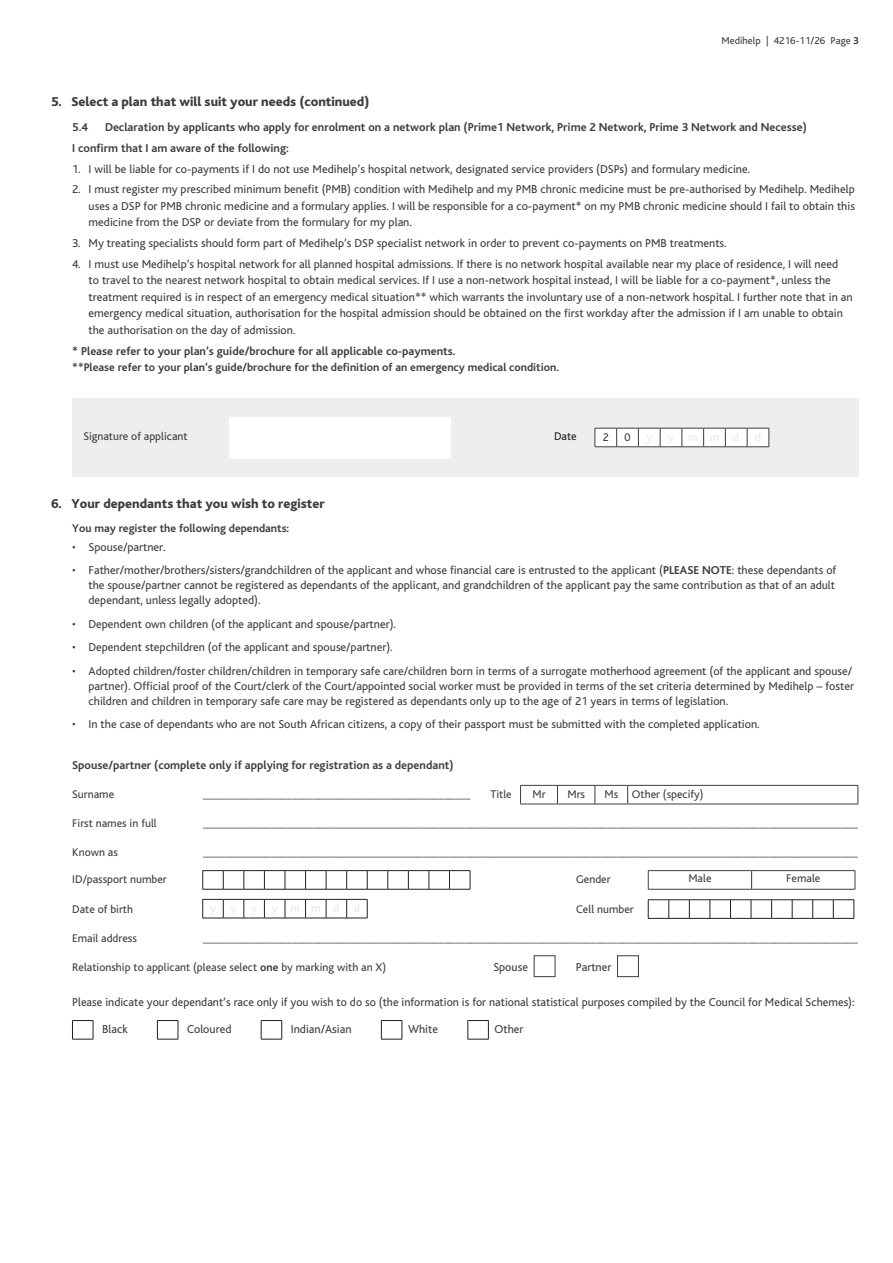
<style>
.page{position:relative;width:893px;height:1263px;background:#fff}
.page>*{position:absolute;margin:0;border:0;box-sizing:border-box;transform-origin:0 0}
.t1{font:800 13.5px "Bliss";color:#3e3e3f}
.t2{font:12px/16.5px "Bliss";color:#3e3e3f;text-align:justify}
.t3{font:700 12px/20.7px "Bliss";color:#3e3e3f}
.t4{font:11.7px "Bliss";color:#3e3e3f}
.t5{font:700 11.7px "Bliss";color:#3e3e3f}
.t6{font:11.7px "Bliss";color:#e6e7e9}
.t7{font:11.7px "Bliss";color:#231f20}
.t8{font:10.5px "Bliss";color:#3e3e3f}
.s1{font-weight:700}
</style>
<div class="page">
<div style="left:72px;top:399px;width:787px;height:78px;background:#edeeef"></div>
<div style="left:229px;top:417px;width:221px;height:41px;background:#fff"></div>
<svg style="left:595px;top:428px;width:175px;height:19px;background:#e8e8e8"></svg>
<hr style="left:520px;top:785px;width:37px;height:1px;background:#3e3e3f">
<svg style="left:520px;top:785px;width:1px;height:19px"></svg>
<hr style="left:557px;top:785px;width:38px;height:1px;background:#3e3e3f">
<svg style="left:557px;top:785px;width:1px;height:19px"></svg>
<hr style="left:595px;top:785px;width:33px;height:1px;background:#3e3e3f">
<svg style="left:595px;top:785px;width:1px;height:19px"></svg>
<hr style="left:628px;top:785px;width:230px;height:1px;background:#3e3e3f">
<svg style="left:627px;top:785px;width:1px;height:19px"></svg>
<svg style="left:858px;top:785px;width:1px;height:19px"></svg>
<hr style="left:520px;top:804px;width:37px;height:1px;background:#3e3e3f">
<hr style="left:557px;top:804px;width:38px;height:1px;background:#3e3e3f">
<hr style="left:595px;top:804px;width:33px;height:1px;background:#3e3e3f">
<hr style="left:628px;top:804px;width:230px;height:1px;background:#3e3e3f">
<svg style="left:202px;top:870px;width:269px;height:20px"></svg>
<hr style="left:648px;top:870px;width:104px;height:1px;background:#3e3e3f">
<svg style="left:648px;top:871px;width:1px;height:18px"></svg>
<hr style="left:752px;top:870px;width:103px;height:1px;background:#3e3e3f">
<svg style="left:751px;top:871px;width:1px;height:18px"></svg>
<svg style="left:855px;top:871px;width:1px;height:18px"></svg>
<hr style="left:648px;top:889px;width:104px;height:1px;background:#3e3e3f">
<hr style="left:752px;top:889px;width:103px;height:1px;background:#3e3e3f">
<svg style="left:202px;top:899px;width:166px;height:20px"></svg>
<svg style="left:648px;top:899px;width:207px;height:20px"></svg>
<div style="left:534px;top:955px;width:21px;height:22px;border:1px solid #3e3e3f"></div>
<div style="left:617px;top:955px;width:22px;height:22px;border:1px solid #3e3e3f"></div>
<svg style="left:72px;top:1020px;width:22px;height:20px"></svg>
<svg style="left:157px;top:1020px;width:22px;height:20px"></svg>
<svg style="left:261px;top:1020px;width:21px;height:20px"></svg>
<svg style="left:381px;top:1020px;width:22px;height:20px"></svg>
<svg style="left:468px;top:1020px;width:21px;height:20px"></svg>
<p class="t8" style="left:721px;top:35px;width:139px">Medihelp | 4216-11/26 Page <span class="s1">3</span></p>
<p class="t1" style="left:51px;top:95px;width:320px">5. Select a plan that will suit your needs (continued)</p>
<p class="t3" style="left:72px;top:117px;width:17px">5.4</p>
<p class="t3" style="left:72px;top:117px;width:736px;text-indent:33px">Declaration by applicants who apply for enrolment on a network plan (Prime1 Network, Prime 2 Network, Prime 3 Network and Necesse)<br>I confirm that I am aware of the following:</p>
<p class="t2" style="left:72px;top:161px;width:680px">1. I will be liable for co-payments if I do not use Medihelp’s hospital network, designated service providers (DSPs) and formulary medicine.</p>
<p class="t2" style="left:89px;top:181px;width:768px;text-indent:-16px">2. I must register my prescribed minimum benefit (PMB) condition with Medihelp and my PMB chronic medicine must be pre-authorised by Medihelp. Medihelp uses a DSP for PMB chronic medicine and a formulary applies. I will be responsible for a co-payment* on my PMB chronic medicine should I fail to obtain this medicine from the DSP or deviate from the formulary for my plan.</p>
<p class="t2" style="left:72px;top:235px;width:656px">3. My treating specialists should form part of Medihelp’s DSP specialist network in order to prevent co-payments on PMB treatments.</p>
<p class="t2" style="left:89px;top:256px;width:766px;text-align:left;text-indent:-16px">4. I must use Medihelp’s hospital network for all planned hospital admissions. If there is no network hospital available near my place of residence, I will need<br>to travel to the nearest network hospital to obtain medical services. If I use a non-network hospital instead, I will be liable for a co-payment*, unless the treatment required is in respect of an emergency medical situation** which warrants the involuntary use of a non-network hospital. I further note that in an emergency medical situation, authorisation for the hospital admission should be obtained on the first workday after the admission if I am unable to obtain the authorisation on the day of admission.</p>
<p class="t3" style="left:72px;top:340px;width:385px">* Please refer to your plan’s guide/brochure for all applicable co-payments.</p>
<p class="t5" style="left:72px;top:361px;width:488px">**Please refer to your plan’s guide/brochure for the definition of an emergency medical condition.</p>
<p class="t4" style="left:83px;top:430px;width:106px">Signature of applicant</p>
<p class="t7" style="left:554px;top:430px;width:24px">Date</p>
<p class="t4" style="left:603px;top:431px;width:8px">2</p>
<p class="t4" style="left:624px;top:431px;width:8px">0</p>
<p class="t6" style="left:668px;top:431px;width:73px">ymmd</p>
<p class="t6" style="left:755px;top:431px;width:7px">d</p>
<p class="t1" style="left:51px;top:497px;width:275px">6. Your dependants that you wish to register</p>
<p class="t5" style="left:72px;top:522px;width:219px">You may register the following dependants:</p>
<p class="t2" style="left:72px;top:539px;width:95px">• Spouse/partner.</p>
<p class="t2" style="left:89px;top:563px;width:749px;line-height:15px;text-indent:-16px">• Father/mother/brothers/sisters/grandchildren of the applicant and whose financial care is entrusted to the applicant (<span class="s1">PLEASE NOTE</span>: these dependants of the spouse/partner cannot be registered as dependants of the applicant, and grandchildren of the applicant pay the same contribution as that of an adult dependant, unless legally adopted).</p>
<p class="t2" style="left:72px;top:616px;width:326px">• Dependent own children (of the applicant and spouse/partner).</p>
<p class="t2" style="left:72px;top:639px;width:322px">• Dependent stepchildren (of the applicant and spouse/partner).</p>
<p class="t2" style="left:89px;top:664px;width:767px;line-height:15px;text-align:left;text-indent:-16px">• Adopted children/foster children/children in temporary safe care/children born in terms of a surrogate motherhood agreement (of the applicant and spouse/ partner). Official proof of the Court/clerk of the Court/appointed social worker must be provided in terms of the set criteria determined by Medihelp – foster children and children in temporary safe care may be registered as dependants only up to the age of 21 years in terms of legislation.</p>
<p class="t2" style="left:72px;top:716px;width:689px">• In the case of dependants who are not South African citizens, a copy of their passport must be submitted with the completed application.</p>
<p class="t3" style="left:72px;top:755px;width:383px">Spouse/partner (complete only if applying for registration as a dependant)</p>
<p class="t4" style="left:72px;top:788px;width:43px">Surname</p>
<p class="t4" style="left:72px;top:817px;width:86px">First names in full</p>
<p class="t4" style="left:203px;top:817px;width:657px">_____________________________________________________________________________________________________________________________</p>
<p class="t4" style="left:72px;top:846px;width:47px">Known as</p>
<p class="t4" style="left:203px;top:846px;width:657px">_____________________________________________________________________________________________________________________________</p>
<p class="t4" style="left:72px;top:873px;width:96px">ID/passport number</p>
<p class="t4" style="left:576px;top:873px;width:36px">Gender</p>
<p class="t4" style="left:688px;top:872px;width:25px">Male</p>
<p class="t4" style="left:786px;top:872px;width:36px">Female</p>
<p class="t4" style="left:72px;top:902px;width:62px">Date of birth</p>
<p class="t6" style="left:354px;top:902px;width:7px">d</p>
<p class="t4" style="left:576px;top:902px;width:59px">Cell number</p>
<p class="t4" style="left:72px;top:932px;width:66px">Email address</p>
<p class="t4" style="left:203px;top:932px;width:657px">_____________________________________________________________________________________________________________________________</p>
<p class="t4" style="left:72px;top:961px;width:315px">Relationship to applicant (please select <span class="s1">one</span> by marking with an X)</p>
<p class="t2" style="left:493px;top:959px;width:36px">Spouse</p>
<p class="t2" style="left:576px;top:959px;width:37px">Partner</p>
<p class="t2" style="left:72px;top:994px;width:784px">Please indicate your dependant’s race only if you wish to do so (the information is for national statistical purposes compiled by the Council for Medical Schemes):</p>
<p class="t2" style="left:102px;top:1021px;width:27px">Black</p>
<p class="t2" style="left:187px;top:1021px;width:46px">Coloured</p>
<p class="t2" style="left:291px;top:1021px;width:62px">Indian/Asian</p>
<p class="t2" style="left:408px;top:1021px;width:32px">White</p>
<p class="t2" style="left:494px;top:1021px;width:30px">Other</p>
<p class="t4" style="left:490px;top:788px;width:23px">Title</p>
<p class="t4" style="left:532px;top:788px;width:15px">Mr</p>
<p class="t4" style="left:567px;top:788px;width:19px">Mrs</p>
<p class="t4" style="left:604px;top:788px;width:101px">Ms Other (specify)</p>
<p class="t4" style="left:203px;top:788px;width:269px">___________________________________________________</p>
</div>
